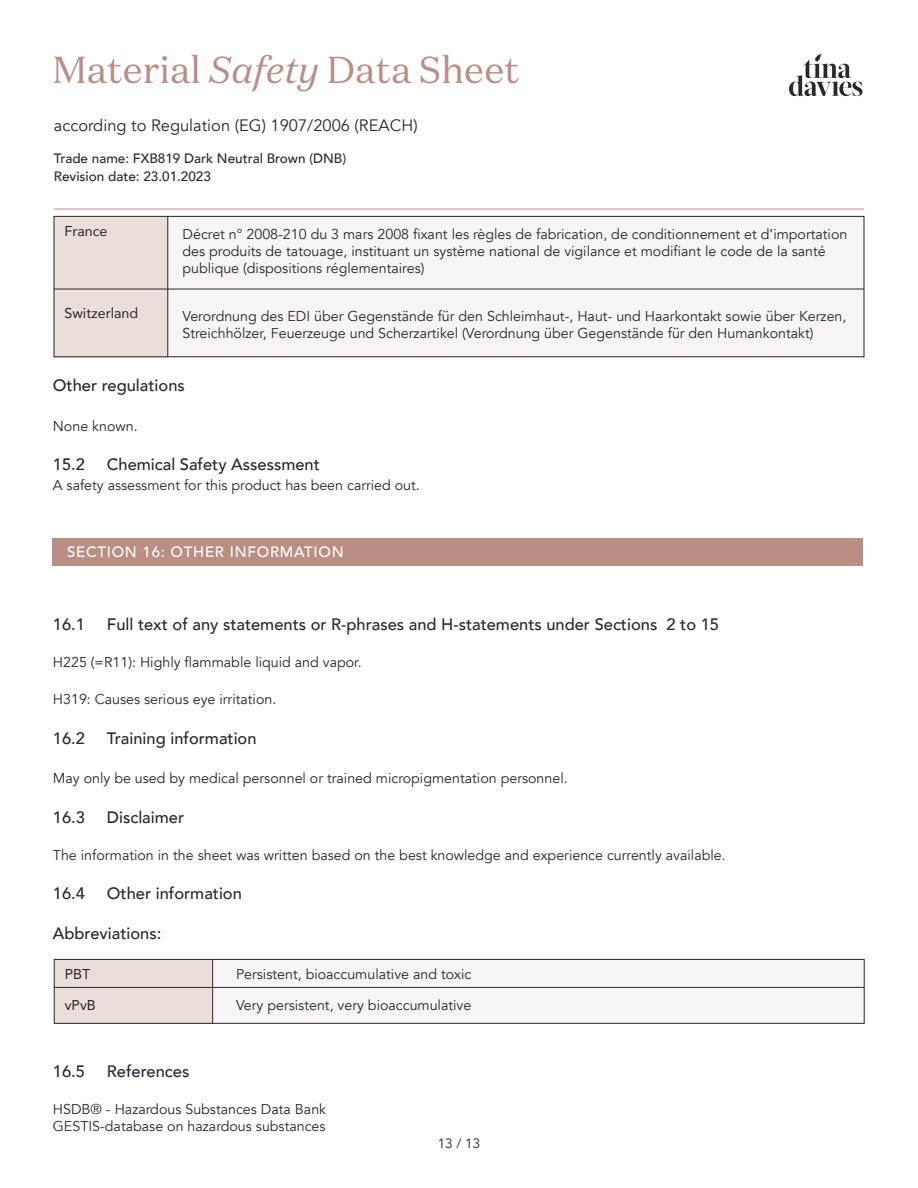
<style>
.page{position:relative;width:918px;height:1188px;background:#fff}
.page>*{position:absolute;margin:0;border:0;box-sizing:border-box;transform-origin:0 0}
.t1{font:37.5px "Domaine Text";color:#b98f84}
.t2{font:500 16.5px "Avenir";color:#27272d}
.t3{font:16.5px "Avenir";color:#27272d}
.t4{font:500 15px "Avenir";letter-spacing:.05em;color:#fff}
.t5{font:14.25px/17.1px "Avenir";color:#27272d}
.t6{font:14.25px "Avenir";color:#27272d}
.t7{font:500 13.5px/18px "Avenir";color:#27272d}
.t8{font:13.5px "Avenir";color:#27272d}
.s1{font-style:italic}
</style>
<div class="page">
<hr style="left:54px;top:209px;width:810px;height:1px;background:#b98f84">
<svg style="left:789px;top:54px;width:74px;height:42px"></svg>
<div style="left:54px;top:216px;width:113px;height:141px;background:#eaddda"></div>
<div style="left:168px;top:216px;width:696px;height:141px;background:#f8f4f3"></div>
<div style="left:54px;top:216px;width:810px;height:141px;border:1px solid #27272d"></div>
<hr style="left:54px;top:289px;width:810px;height:1px;background:#27272d">
<hr style="left:167px;top:216px;width:1px;height:141px;background:#27272d">
<div style="left:52px;top:538px;width:810px;height:28px;background:#b98f84"></div>
<div style="left:54px;top:959px;width:159px;height:65px;background:#eaddda"></div>
<div style="left:213px;top:959px;width:652px;height:65px;background:#f8f4f3"></div>
<div style="left:54px;top:959px;width:811px;height:65px;border:1px solid #27272d"></div>
<hr style="left:54px;top:987px;width:810px;height:1px;background:#27272d">
<hr style="left:212px;top:959px;width:1px;height:65px;background:#27272d">
<h1 class="t1" style="left:52px;top:46px;width:469px">Material <span class="s1">Safety</span> Data Sheet</h1>
<p class="t3" style="left:54px;top:116px;width:365px">according to Regulation (EG) 1907/2006 (REACH)</p>
<p class="t7" style="left:54px;top:148px;width:294px">Trade name: FXB819 Dark Neutral Brown (DNB)<br>Revision date: 23.01.2023</p>
<p class="t6" style="left:64px;top:220px;width:45px">France</p>
<p class="t5" style="left:183px;top:226px;width:666px">Décret n° 2008-210 du 3 mars 2008 fixant les règles de fabrication, de conditionnement et d’importation des produits de tatouage, instituant un système national de vigilance et modifiant le code de la santé publique (dispositions réglementaires)</p>
<p class="t6" style="left:64px;top:302px;width:75px">Switzerland</p>
<p class="t5" style="left:182px;top:308px;width:666px">Verordnung des EDI über Gegenstände für den Schleimhaut-, Haut- und Haarkontakt sowie über Kerzen,<br>Streichhölzer, Feuerzeuge und Scherzartikel (Verordnung über Gegenstände für den Humankontakt)</p>
<p class="t2" style="left:53px;top:371px;width:133px">Other regulations</p>
<p class="t5" style="left:53px;top:417px;width:86px">None known.</p>
<p class="t2" style="left:53px;top:450px;width:34px">15.2</p>
<p class="t2" style="left:107px;top:450px;width:214px">Chemical Safety Assessment</p>
<p class="t5" style="left:53px;top:477px;width:369px">A safety assessment for this product has been carried out.</p>
<p class="t4" style="left:67px;top:539px;width:278px">SECTION 16: OTHER INFORMATION</p>
<p class="t2" style="left:53px;top:610px;width:34px">16.1</p>
<p class="t2" style="left:107px;top:610px;width:614px">Full text of any statements or R-phrases and H-statements under Sections 2 to 15</p>
<p class="t5" style="left:53px;top:654px;width:310px">H225 (=R11): Highly flammable liquid and vapor.</p>
<p class="t5" style="left:53px;top:691px;width:225px">H319: Causes serious eye irritation.</p>
<p class="t2" style="left:53px;top:724px;width:34px">16.2</p>
<p class="t2" style="left:107px;top:724px;width:151px">Training information</p>
<p class="t5" style="left:53px;top:770px;width:516px">May only be used by medical personnel or trained micropigmentation personnel.</p>
<p class="t2" style="left:53px;top:803px;width:34px">16.3</p>
<p class="t2" style="left:107px;top:803px;width:79px">Disclaimer</p>
<p class="t5" style="left:53px;top:847px;width:674px">The information in the sheet was written based on the best knowledge and experience currently available.</p>
<p class="t2" style="left:53px;top:879px;width:34px">16.4</p>
<p class="t2" style="left:107px;top:879px;width:137px">Other information</p>
<p class="t2" style="left:53px;top:919px;width:110px">Abbreviations:</p>
<p class="t6" style="left:65px;top:963px;width:27px">PBT</p>
<p class="t5" style="left:236px;top:966px;width:237px">Persistent, bioaccumulative and toxic</p>
<p class="t6" style="left:65px;top:994px;width:33px">vPvB</p>
<p class="t5" style="left:236px;top:997px;width:237px">Very persistent, very bioaccumulative</p>
<p class="t2" style="left:53px;top:1057px;width:34px">16.5</p>
<p class="t2" style="left:107px;top:1057px;width:84px">References</p>
<p class="t5" style="left:53px;top:1101px;width:275px">HSDB® - Hazardous Substances Data Bank</p>
<p class="t5" style="left:53px;top:1118px;width:274px">GESTIS-database on hazardous substances</p>
<p class="t8" style="left:438px;top:1136px;width:44px">13 / 13</p>
</div>
